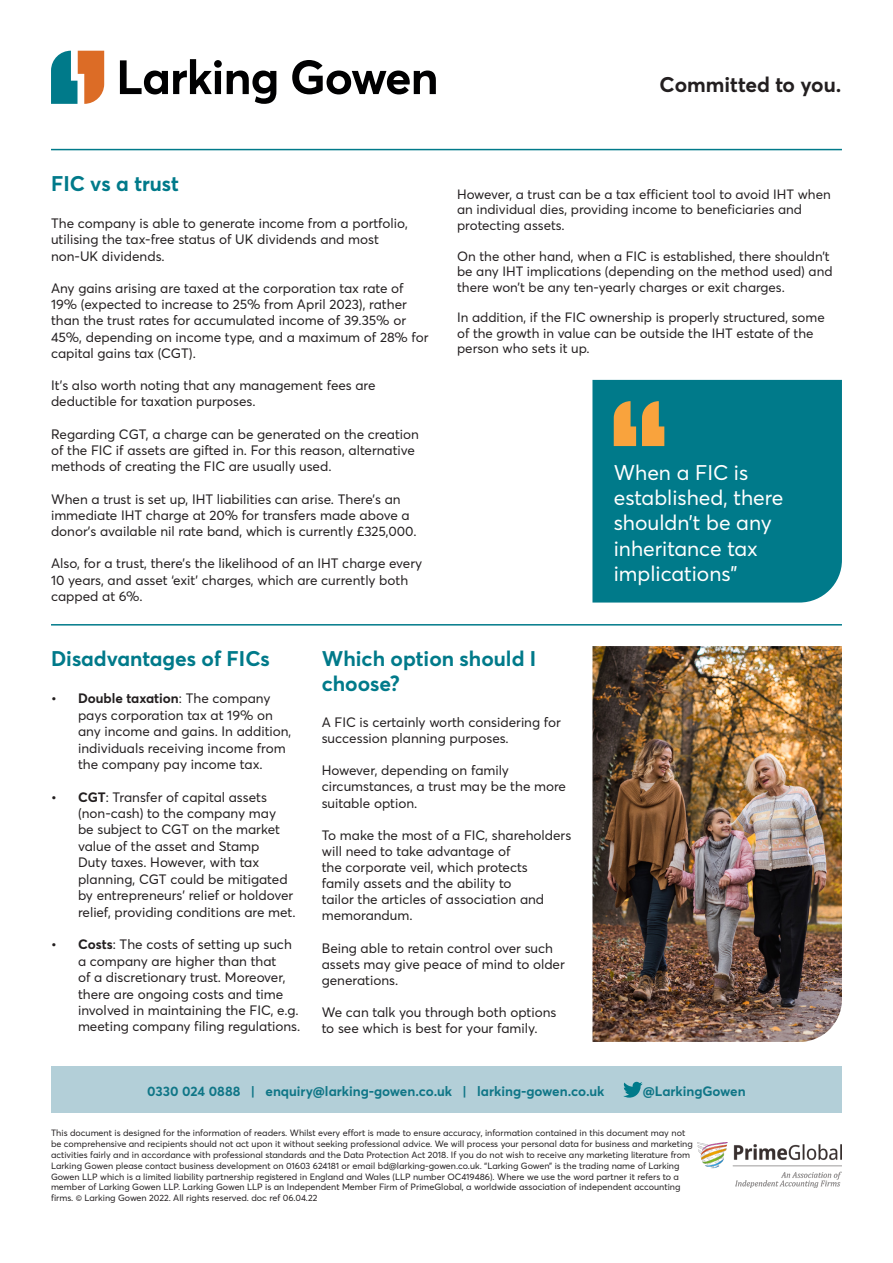
<style>
.page{position:relative;width:893px;height:1263px;background:#fff}
.page>*{position:absolute;margin:0;border:0;box-sizing:border-box;transform-origin:0 0}
.t1{font:21px/25.2px "Averta";color:#fff}
.t2{font:700 21px/25.2px "Averta";color:#007a8a}
.t3{font:700 21px "Averta";color:#231f20}
.t4{font:13.5px/16.2px "Averta";color:#231f20}
.t5{font:700 13.5px "Averta";color:#107687}
.t6{font:13.35px/15.5px "Averta";color:#231f20}
.t7{font:9px/10.8px "Averta";color:#231f20}
.s1{font-weight:700}
</style>
<div class="page">
<svg style="left:120px;top:59px;width:156px;height:45px"></svg>
<svg style="left:292px;top:60px;width:144px;height:34px"></svg>
<svg style="left:51px;top:51px;width:53px;height:53px"></svg>
<img style="left:592px;top:646px;width:250px;height:396px">
<hr style="left:51px;top:624px;width:791px;height:1px;background:#007a8a">
<hr style="left:51px;top:149px;width:791px;height:1px;background:#007a8a">
<div style="left:51px;top:1066px;width:791px;height:47px;background:#b3cfd8"></div>
<svg style="left:623px;top:1082px;width:20px;height:16px"></svg>
<img style="left:698px;top:1143px;width:144px;height:45px">
<div style="left:592px;top:380px;width:250px;height:222px;background:#007a8a"></div>
<svg style="left:614px;top:401px;width:22px;height:45px"></svg>
<svg style="left:642px;top:401px;width:22px;height:45px"></svg>
<p class="t3" style="left:659px;top:70px;width:183px">Committed to you.</p>
<p class="t2" style="left:51px;top:170px;width:129px">FIC vs a trust</p>
<p class="t4" style="left:51px;top:215px;width:358px">The company is able to generate income from a portfolio, utilising the tax-free status of UK dividends and most non-UK dividends.</p>
<p class="t4" style="left:51px;top:280px;width:379px">Any gains arising are taxed at the corporation tax rate of 19% (expected to increase to 25% from April 2023), rather than the trust rates for accumulated income of 39.35% or 45%, depending on income type, and a maximum of 28% for capital gains tax (CGT).</p>
<p class="t4" style="left:51px;top:377px;width:326px">It’s also worth noting that any management fees are deductible for taxation purposes.</p>
<p class="t4" style="left:51px;top:425px;width:370px">Regarding CGT, a charge can be generated on the creation of the FIC if assets are gifted in. For this reason, alternative methods of creating the FIC are usually used.</p>
<p class="t4" style="left:51px;top:490px;width:367px">When a trust is set up, IHT liabilities can arise. There’s an immediate IHT charge at 20% for transfers made above a donor’s available nil rate band, which is currently £325,000.</p>
<p class="t4" style="left:51px;top:555px;width:373px">Also, for a trust, there’s the likelihood of an IHT charge every<br>10 years, and asset ‘exit’ charges, which are currently both capped at 6%.</p>
<p class="t6" style="left:457px;top:186px;width:375px">However, a trust can be a tax efficient tool to avoid IHT when an individual dies, providing income to beneficiaries and protecting assets.</p>
<p class="t6" style="left:457px;top:248px;width:377px">On the other hand, when a FIC is established, there shouldn’t be any IHT implications (depending on the method used) and there won’t be any ten-yearly charges or exit charges.</p>
<p class="t6" style="left:457px;top:309px;width:369px">In addition, if the FIC ownership is properly structured, some of the growth in value can be outside the IHT estate of the person who sets it up.</p>
<p class="t1" style="left:614px;top:459px;width:171px">When a FIC is established, there shouldn’t be any inheritance tax implications”</p>
<p class="t2" style="left:51px;top:645px;width:220px">Disadvantages of FICs</p>
<p class="t4" style="left:78px;top:690px;width:215px;text-indent:-27px"><span class="s1">• Double taxation</span>: The company pays corporation tax at 19% on any income and gains. In addition, individuals receiving income from the company pay income tax.</p>
<p class="t4" style="left:78px;top:788px;width:219px;text-indent:-27px"><span class="s1">• CGT</span>: Transfer of capital assets (non-cash) to the company may<br>be subject to CGT on the market value of the asset and Stamp<br>Duty taxes. However, with tax planning, CGT could be mitigated by entrepreneurs’ relief or holdover relief, providing conditions are met.</p>
<p class="t4" style="left:78px;top:936px;width:224px;text-indent:-27px"><span class="s1">• Costs</span>: The costs of setting up such a company are higher than that<br>of a discretionary trust. Moreover, there are ongoing costs and time involved in maintaining the FIC, e.g. meeting company filing regulations.</p>
<p class="t2" style="left:322px;top:645px;width:216px">Which option should I choose?</p>
<p class="t4" style="left:322px;top:713px;width:241px">A FIC is certainly worth considering for succession planning purposes.</p>
<p class="t4" style="left:322px;top:762px;width:246px">However, depending on family circumstances, a trust may be the more suitable option.</p>
<p class="t4" style="left:322px;top:826px;width:251px">To make the most of a FIC, shareholders will need to take advantage of<br>the corporate veil, which protects<br>family assets and the ability to<br>tailor the articles of association and memorandum.</p>
<p class="t4" style="left:322px;top:939px;width:245px">Being able to retain control over such assets may give peace of mind to older generations.</p>
<p class="t4" style="left:322px;top:1004px;width:236px">We can talk you through both options to see which is best for your family.</p>
<p class="t5" style="left:147px;top:1082px;width:459px">0330 024 0888 | enquiry@larking-gowen.co.uk | larking-gowen.co.uk</p>
<p class="t5" style="left:643px;top:1082px;width:105px">@LarkingGowen</p>
<p class="t7" style="left:51px;top:1127px;width:643px">This document is designed for the information of readers. Whilst every effort is made to ensure accuracy, information contained in this document may not be comprehensive and recipients should not act upon it without seeking professional advice. We will process your personal data for business and marketing activities fairly and in accordance with professional standards and the Data Protection Act 2018. If you do not wish to receive any marketing literature from Larking Gowen please contact business development on 01603 624181 or email bd@larking-gowen.co.uk. “Larking Gowen” is the trading name of Larking Gowen LLP which is a limited liability partnership registered in England and Wales (LLP number OC419486). Where we use the word partner it refers to a member of Larking Gowen LLP. Larking Gowen LLP is an Independent Member Firm of PrimeGlobal, a worldwide association of independent accounting</p>
<p class="t7" style="left:51px;top:1192px;width:268px">firms. © Larking Gowen 2022. All rights reserved. doc ref 06.04.22</p>
</div>
